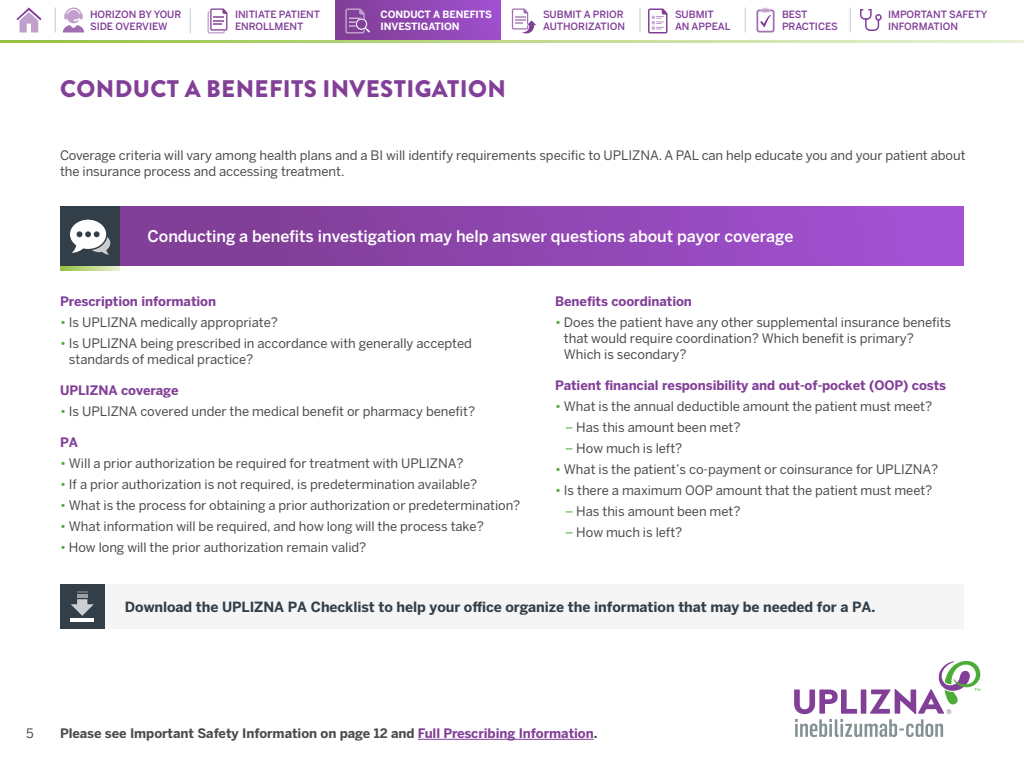
<style>
.page{position:relative;width:1024px;height:768px;background:#fff}
.page>*{position:absolute;margin:0;border:0;box-sizing:border-box;transform-origin:0 0}
.t1{font:900 24px "Brandon Grotesque";letter-spacing:.015em;color:#823f98}
.Subhead{font:500 16px "Benton Sans";letter-spacing:-.005em;color:#fff}
.Subhead-2{font:700 14px "Benton Sans";letter-spacing:-.005em;color:#333f48}
.Subhead-3{font:13px/16px "Benton Sans";letter-spacing:-.005em;color:#4b4c4d}
.Body{font:13px/16px "Benton Sans";letter-spacing:-.005em;color:#4b4c4d}
.Subhead-4{font:700 13px "Benton Sans";letter-spacing:-.005em;color:#823f98}
.t2{font:700 13px "Benton Sans";letter-spacing:-.005em;color:#4b4c4d}
.t3{font:500 10px/12px "Benton Sans";letter-spacing:-.005em;color:#823f98}
.t4{font:700 10px/12px "Benton Sans";letter-spacing:-.005em;color:#fff}
.s1{color:#4bad38}
.s2{color:#823f98}
</style>
<div class="page">
<div style="left:335px;top:0;width:165px;height:40px;background:linear-gradient(to right,#803e94,#9f4fcd)"></div>
<svg style="left:860px;top:9px;width:22px;height:22px"></svg>
<hr style="left:0;top:40px;width:1024px;height:3px;background:#95c13f">
<svg style="left:16px;top:8px;width:26px;height:24px"></svg>
<svg style="left:640px;top:8px;width:1px;height:24px"></svg>
<svg style="left:745px;top:8px;width:1px;height:24px"></svg>
<svg style="left:850px;top:8px;width:1px;height:24px"></svg>
<svg style="left:208px;top:8px;width:19px;height:25px"></svg>
<svg style="left:648px;top:9px;width:19px;height:25px"></svg>
<svg style="left:512px;top:8px;width:24px;height:26px"></svg>
<svg style="left:757px;top:8px;width:18px;height:25px"></svg>
<svg style="left:345px;top:8px;width:25px;height:25px"></svg>
<svg style="left:190px;top:8px;width:1px;height:26px"></svg>
<svg style="left:63px;top:8px;width:21px;height:24px"></svg>
<svg style="left:794px;top:661px;width:187px;height:76px"></svg>
<hr style="left:418px;top:739px;width:176px;height:1px;background:#823f98">
<svg style="left:55px;top:8px;width:1px;height:24px"></svg>
<div style="left:60px;top:206px;width:60px;height:60px;background:#333f48"></div>
<div style="left:120px;top:206px;width:844px;height:60px;background:linear-gradient(to right,#7d3c8f,#a352d5)"></div>
<svg style="left:70px;top:220px;width:40px;height:35px"></svg>
<svg style="left:60px;top:266px;width:60px;height:5px"></svg>
<div style="left:105px;top:584px;width:859px;height:45px;background:#f5f5f6"></div>
<div style="left:60px;top:584px;width:45px;height:45px;background:#333f48"></div>
<svg style="left:71px;top:599px;width:23px;height:17px"></svg>
<hr style="left:71px;top:618px;width:23px;height:3px;background:#fff">
<hr style="left:77px;top:594px;width:10px;height:4px;background:#999fa3">
<svg style="left:77px;top:591px;width:10px;height:2px"></svg>
<p class="t3" style="left:90px;top:8px;width:93px">HORIZON BY YOUR<br>SIDE OVERVIEW</p>
<p class="t3" style="left:235px;top:8px;width:87px">INITIATE PATIENT<br>ENROLLMENT</p>
<p class="t4" style="left:381px;top:8px;width:113px">CONDUCT A BENEFITS<br>INVESTIGATION</p>
<p class="t3" style="left:543px;top:8px;width:84px">SUBMIT A PRIOR<br>AUTHORIZATION</p>
<p class="t3" style="left:675px;top:8px;width:57px">SUBMIT<br>AN APPEAL</p>
<p class="t3" style="left:782px;top:8px;width:57px">BEST<br>PRACTICES</p>
<p class="t3" style="left:888px;top:8px;width:101px">IMPORTANT SAFETY<br>INFORMATION</p>
<p class="t1" style="left:60px;top:72px;width:447px">CONDUCT A BENEFITS INVESTIGATION</p>
<p class="Body" style="left:60px;top:147px;width:907px">Coverage criteria will vary among health plans and a BI will identify requirements specific to UPLIZNA. A PAL can help educate you and your patient about the insurance process and accessing treatment.</p>
<p class="Subhead" style="left:148px;top:227px;width:648px">Conducting a benefits investigation may help answer questions about payor coverage</p>
<p class="Subhead-4" style="left:60px;top:294px;width:158px">Prescription information</p>
<p class="Subhead-3" style="left:60px;top:314px;width:219px"><span class="s1">•</span> Is UPLIZNA medically appropriate?</p>
<p class="Subhead-3" style="left:69px;top:335px;width:404px;text-indent:-9px"><span class="s1">•</span> Is UPLIZNA being prescribed in accordance with generally accepted standards of medical practice?</p>
<p class="Subhead-4" style="left:60px;top:383px;width:120px">UPLIZNA coverage</p>
<p class="Subhead-3" style="left:60px;top:403px;width:417px"><span class="s1">•</span> Is UPLIZNA covered under the medical benefit or pharmacy benefit?</p>
<p class="Subhead-4" style="left:60px;top:435px;width:19px">PA</p>
<p class="Subhead-3" style="left:60px;top:455px;width:405px"><span class="s1">•</span> Will a prior authorization be required for treatment with UPLIZNA?</p>
<p class="Subhead-3" style="left:60px;top:476px;width:419px"><span class="s1">•</span> If a prior authorization is not required, is predetermination available?</p>
<p class="Subhead-3" style="left:60px;top:497px;width:462px"><span class="s1">•</span> What is the process for obtaining a prior authorization or predetermination?</p>
<p class="Subhead-3" style="left:60px;top:518px;width:425px"><span class="s1">•</span> What information will be required, and how long will the process take?</p>
<p class="Subhead-3" style="left:60px;top:539px;width:308px"><span class="s1">•</span> How long will the prior authorization remain valid?</p>
<p class="Subhead-4" style="left:555px;top:294px;width:139px">Benefits coordination</p>
<p class="Subhead-3" style="left:564px;top:314px;width:389px;text-indent:-9px"><span class="s1">•</span> Does the patient have any other supplemental insurance benefits that would require coordination? Which benefit is primary?<br>Which is secondary?</p>
<p class="Subhead-4" style="left:555px;top:378px;width:393px">Patient financial responsibility and out-of-pocket (OOP) costs</p>
<p class="Subhead-3" style="left:555px;top:398px;width:379px"><span class="s1">•</span> What is the annual deductible amount the patient must meet?</p>
<p class="Subhead-3" style="left:565px;top:419px;width:177px"><span class="s1">–</span> Has this amount been met?</p>
<p class="Subhead-3" style="left:565px;top:440px;width:119px"><span class="s1">–</span> How much is left?</p>
<p class="Subhead-3" style="left:555px;top:461px;width:385px"><span class="s1">•</span> What is the patient’s co-payment or coinsurance for UPLIZNA?</p>
<p class="Subhead-3" style="left:555px;top:482px;width:379px"><span class="s1">•</span> Is there a maximum OOP amount that the patient must meet?</p>
<p class="Subhead-3" style="left:565px;top:503px;width:177px"><span class="s1">–</span> Has this amount been met?</p>
<p class="Subhead-3" style="left:565px;top:524px;width:119px"><span class="s1">–</span> How much is left?</p>
<p class="Subhead-2" style="left:125px;top:598px;width:752px">Download the UPLIZNA PA Checklist to help your office organize the information that may be needed for a PA.</p>
<p class="Body" style="left:26px;top:725px;width:9px">5</p>
<p class="t2" style="left:60px;top:726px;width:539px">Please see Important Safety Information on page 12 and <span class="s2">Full Prescribing Information</span>.</p>
</div>
